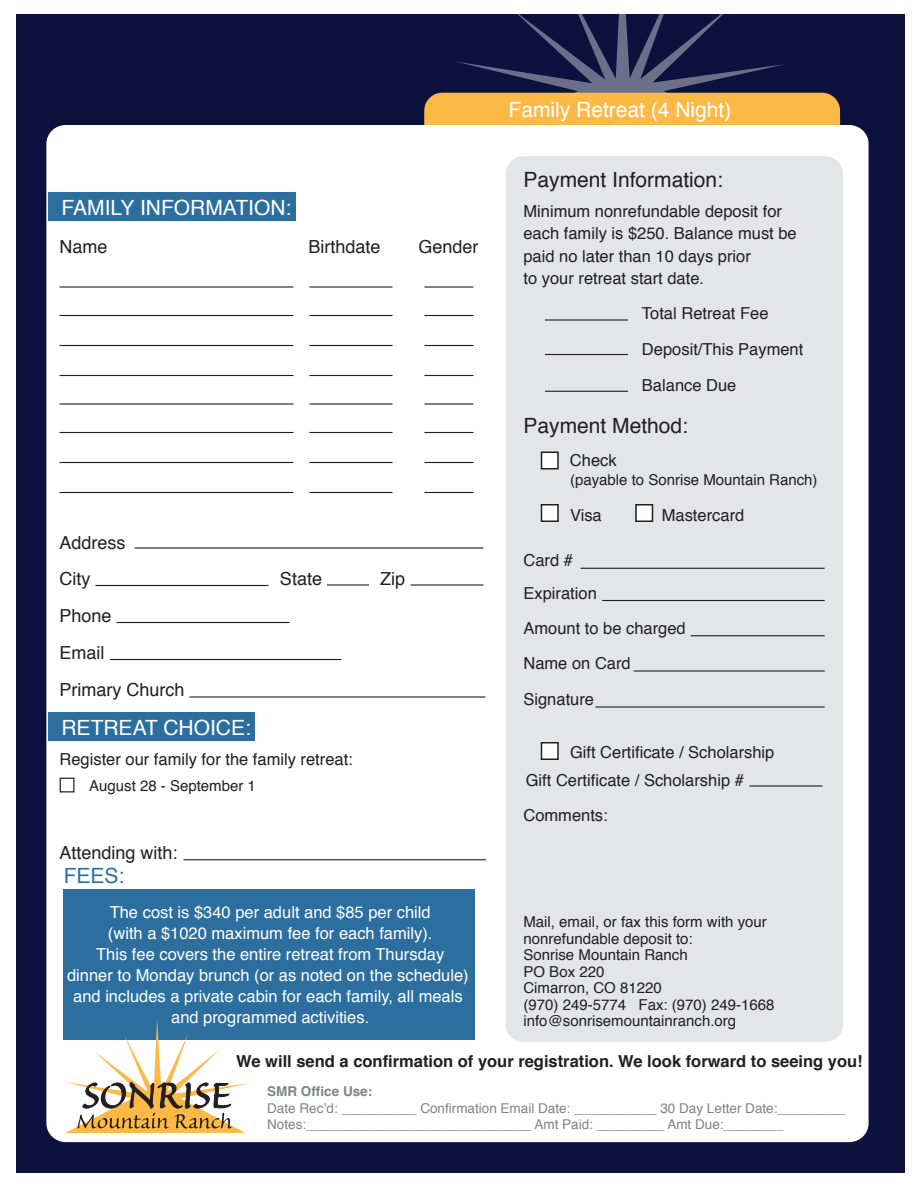
<style>
.page{position:relative;width:918px;height:1188px;background:#fff}
.page>*{position:absolute;margin:0;border:0;box-sizing:border-box;transform-origin:0 0}
.t1{font:21px "Helvetica";color:#fff}
.t2{font:21px "Helvetica";color:#231f20}
.t3{font:21px "Helvetica";color:#2c6f9f}
.t4{font:18px/36.9px "Helvetica";color:#231f20}
.t5{font:16.5px/22.5px "Helvetica";color:#231f20}
.t6{font:16.5px/21px "Helvetica";color:#fff;text-align:center}
.t7{font:700 16.5px "Helvetica";color:#231f20}
.t8{font:15px/16.5px "Helvetica";color:#231f20}
.t9{font:13.5px/16.2px "Helvetica";color:#808285}
.t10{font:700 13.5px "Helvetica";color:#808285}
</style>
<div class="page">
<div style="left:16px;top:15px;width:889px;height:1158px;background:#0c123d"></div>
<svg style="left:456px;top:14px;width:329px;height:79px"></svg>
<div style="left:424px;top:93px;width:416px;height:68px;background:#fdb945;border-radius:18px"></div>
<div style="left:46px;top:125px;width:823px;height:1017px;background:#fff;border-radius:19px"></div>
<div style="left:48px;top:192px;width:248px;height:28px;background:#2c6f9f"></div>
<div style="left:48px;top:712px;width:207px;height:28px;background:#2c6f9f"></div>
<div style="left:63px;top:890px;width:412px;height:150px;background:#2c6f9f"></div>
<svg style="left:65px;top:1020px;width:183px;height:113px"></svg>
<hr style="left:59px;top:286px;width:234px;height:2px;background:#231f20">
<hr style="left:95px;top:585px;width:173px;height:1px;background:#231f20">
<hr style="left:116px;top:622px;width:173px;height:1px;background:#231f20">
<hr style="left:110px;top:659px;width:231px;height:1px;background:#231f20">
<hr style="left:184px;top:859px;width:302px;height:1px;background:#231f20">
<hr style="left:190px;top:696px;width:295px;height:2px;background:#231f20">
<hr style="left:59px;top:315px;width:234px;height:1px;background:#231f20">
<hr style="left:59px;top:345px;width:234px;height:1px;background:#231f20">
<hr style="left:59px;top:375px;width:234px;height:1px;background:#231f20">
<hr style="left:59px;top:403px;width:234px;height:2px;background:#231f20">
<hr style="left:59px;top:432px;width:234px;height:1px;background:#231f20">
<hr style="left:59px;top:462px;width:234px;height:1px;background:#231f20">
<hr style="left:59px;top:492px;width:234px;height:1px;background:#231f20">
<hr style="left:134px;top:547px;width:350px;height:2px;background:#231f20">
<hr style="left:309px;top:286px;width:83px;height:2px;background:#231f20">
<hr style="left:309px;top:315px;width:83px;height:1px;background:#231f20">
<hr style="left:309px;top:345px;width:83px;height:1px;background:#231f20">
<hr style="left:309px;top:375px;width:83px;height:1px;background:#231f20">
<hr style="left:309px;top:403px;width:83px;height:2px;background:#231f20">
<hr style="left:309px;top:432px;width:83px;height:1px;background:#231f20">
<hr style="left:309px;top:462px;width:83px;height:1px;background:#231f20">
<hr style="left:309px;top:492px;width:83px;height:1px;background:#231f20">
<hr style="left:424px;top:286px;width:49px;height:2px;background:#231f20">
<hr style="left:424px;top:315px;width:49px;height:1px;background:#231f20">
<hr style="left:424px;top:345px;width:49px;height:1px;background:#231f20">
<hr style="left:424px;top:375px;width:49px;height:1px;background:#231f20">
<hr style="left:424px;top:403px;width:49px;height:2px;background:#231f20">
<hr style="left:424px;top:432px;width:49px;height:1px;background:#231f20">
<hr style="left:424px;top:462px;width:49px;height:1px;background:#231f20">
<hr style="left:424px;top:492px;width:49px;height:1px;background:#231f20">
<hr style="left:327px;top:584px;width:42px;height:2px;background:#231f20">
<hr style="left:410px;top:584px;width:73px;height:2px;background:#231f20">
<div style="left:506px;top:156px;width:337px;height:886px;background:#e4e5e7;border-radius:18px"></div>
<hr style="left:581px;top:568px;width:244px;height:1px;background:#231f20">
<hr style="left:602px;top:600px;width:223px;height:1px;background:#231f20">
<hr style="left:691px;top:635px;width:134px;height:1px;background:#231f20">
<hr style="left:634px;top:670px;width:191px;height:2px;background:#231f20">
<hr style="left:595px;top:706px;width:230px;height:2px;background:#231f20">
<hr style="left:545px;top:319px;width:83px;height:2px;background:#231f20">
<hr style="left:545px;top:354px;width:83px;height:1px;background:#231f20">
<hr style="left:545px;top:391px;width:83px;height:1px;background:#231f20">
<hr style="left:749px;top:785px;width:73px;height:2px;background:#231f20">
<div style="left:541px;top:452px;width:18px;height:18px;background:#fff;border:2px solid #231f20"></div>
<div style="left:541px;top:504px;width:18px;height:18px;background:#fff;border:2px solid #231f20"></div>
<div style="left:60px;top:778px;width:14px;height:14px;background:#fff;border:1px solid #231f20"></div>
<div style="left:541px;top:742px;width:18px;height:18px;background:#fff;border:2px solid #231f20"></div>
<div style="left:635px;top:504px;width:18px;height:18px;background:#fff;border:2px solid #231f20"></div>
<p class="t1" style="left:509px;top:93px;width:224px">Family Retreat (4 Night)</p>
<p class="t1" style="left:62px;top:191px;width:231px">FAMILY INFORMATION:</p>
<p class="t4" style="left:59px;top:229px;width:50px">Name</p>
<p class="t4" style="left:309px;top:229px;width:74px">Birthdate</p>
<p class="t4" style="left:419px;top:229px;width:62px">Gender</p>
<p class="t4" style="left:59px;top:524px;width:127px">Address<br>City<br>Phone<br>Email<br>Primary Church</p>
<p class="t1" style="left:62px;top:711px;width:191px">RETREAT CHOICE:</p>
<p class="t4" style="left:280px;top:560px;width:44px">State</p>
<p class="t4" style="left:380px;top:560px;width:27px">Zip</p>
<p class="t5" style="left:59px;top:748px;width:295px">Register our family for the family retreat:</p>
<p class="t2" style="left:523px;top:163px;width:201px">Payment Information:</p>
<p class="t5" style="left:523px;top:200px;width:275px">Minimum nonrefundable deposit for each family is $250. Balance must be paid no later than 10 days prior<br>to your retreat start date.</p>
<p class="t5" style="left:642px;top:295px;width:163px;line-height:36px">Total Retreat Fee<br>Deposit/This Payment<br>Balance Due</p>
<p class="t2" style="left:523px;top:409px;width:166px">Payment Method:</p>
<p class="t5" style="left:570px;top:449px;width:48px">Check</p>
<p class="t8" style="left:570px;top:472px;width:249px">(payable to Sonrise Mountain Ranch)</p>
<p class="t5" style="left:570px;top:505px;width:33px">Visa</p>
<p class="t5" style="left:662px;top:505px;width:84px">Mastercard</p>
<p class="t5" style="left:523px;top:545px;width:75px;line-height:32.2px">Card #<br>Expiration</p>
<p class="t5" style="left:523px;top:611px;width:164px;line-height:35.5px">Amount to be charged<br>Name on Card<br>Signature</p>
<p class="t5" style="left:570px;top:741px;width:206px">Gift Certificate / Scholarship</p>
<p class="t8" style="left:89px;top:778px;width:168px">August 28 - September 1</p>
<p class="t5" style="left:526px;top:769px;width:220px">Gift Certificate / Scholarship #</p>
<p class="t4" style="left:59px;top:835px;width:120px">Attending with:</p>
<p class="t3" style="left:64px;top:859px;width:62px">FEES:</p>
<p class="t6" style="left:67px;top:902px;width:403px">The cost is $340 per adult and $85 per child<br>(with a $1020 maximum fee for each family).<br>This fee covers the entire retreat from Thursday<br>dinner to Monday brunch (or as noted on the schedule) and includes a private cabin for each family, all meals and programmed activities.</p>
<p class="t5" style="left:523px;top:804px;width:86px">Comments:</p>
<p class="t8" style="left:523px;top:914px;width:252px">Mail, email, or fax this form with your nonrefundable deposit to:<br>Sonrise Mountain Ranch<br>PO Box 220<br>Cimarron, CO 81220<br>(970) 249-5774 Fax: (970) 249-1668 info@sonrisemountainranch.org</p>
<p class="t7" style="left:236px;top:1048px;width:628px">We will send a confirmation of your registration. We look forward to seeing you!</p>
<p class="t10" style="left:267px;top:1081px;width:107px">SMR Office Use:</p>
<p class="t9" style="left:267px;top:1100px;width:579px">Date Rec’d: __________ Confirmation Email Date: ___________ 30 Day Letter Date:_________<br>Notes:______________________________ Amt Paid: _________ Amt Due:________</p>
</div>
